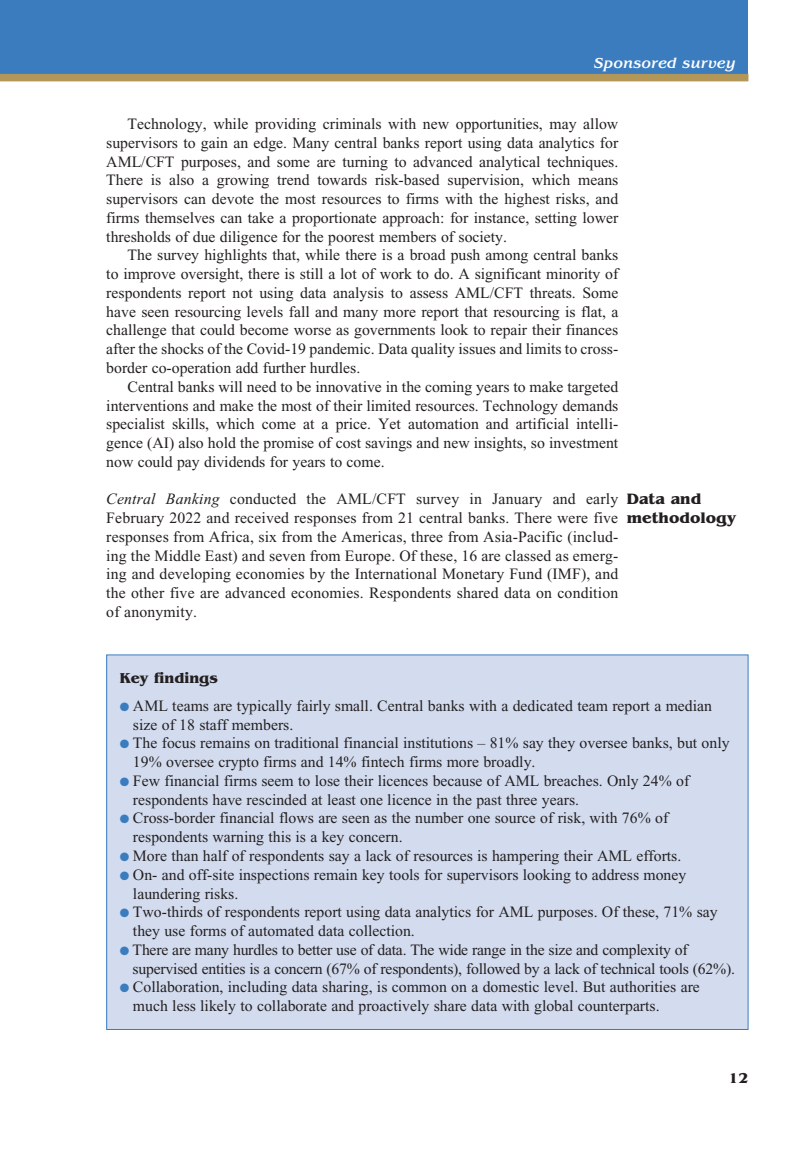
<style>
.page{position:relative;width:808px;height:1149px;background:#fff}
.page>*{position:absolute;margin:0;border:0;box-sizing:border-box;transform-origin:0 0}
.Bodytext{font:15.75px/18.8px "Times New Roman PS Std";color:#231f20;text-align:justify}
.Author_credit{font:15.75px/18.8px "Times New Roman PS Std";color:#231f20}
.Subhead{font:700 15.75px/18.8px "Benguiat Std";color:#231f20}
.t1{font:italic 500 15px "Benguiat Std";color:#fff}
.Subhead-2{font:700 15px "Benguiat Std";color:#231f20}
.s1{font-style:italic}
.s2{color:#3b7cbf}
</style>
<div class="page">
<div style="left:0;top:0;width:748px;height:81px;background:#3b7cbf"></div>
<div style="left:0;top:74px;width:748px;height:7px;background:#b39758"></div>
<div style="left:107px;top:654px;width:641px;height:375px;background:#d3dcef"></div>
<p class="t1" style="left:594px;top:55px;width:143px">Sponsored survey</p>
<p class="Bodytext" style="left:106px;top:115px;width:514px;text-indent:21px">Technology, while providing criminals with new opportunities, may allow supervisors to gain an edge. Many central banks report using data analytics for AML/CFT purposes, and some are turning to advanced analytical techniques.<br>There is also a growing trend towards risk-based supervision, which means supervisors can devote the most resources to firms with the highest risks, and firms themselves can take a proportionate approach: for instance, setting lower thresholds of due diligence for the poorest members of society.</p>
<p class="Bodytext" style="left:106px;top:246px;width:514px;text-indent:21px">The survey highlights that, while there is a broad push among central banks to improve oversight, there is still a lot of work to do. A significant minority of respondents report not using data analysis to assess AML/CFT threats. Some have seen resourcing levels fall and many more report that resourcing is flat, a challenge that could become worse as governments look to repair their finances after the shocks of the Covid‑19 pandemic. Data quality issues and limits to cross&shy;border co-operation add further hurdles.</p>
<p class="Bodytext" style="left:106px;top:378px;width:513px;text-indent:21px">Central banks will need to be innovative in the coming years to make targeted interventions and make the most of their limited resources. Technology demands specialist skills, which come at a price. Yet automation and artificial intelli‑ gence (AI) also hold the promise of cost savings and new insights, so investment now could pay dividends for years to come.</p>
<p class="Bodytext" style="left:106px;top:490px;width:514px"><span class="s1">Central Banking</span> conducted the AML/CFT survey in January and early February 2022 and received responses from 21 central banks. There were five responses from Africa, six from the Americas, three from Asia-Pacific (includ‑ ing the Middle East) and seven from Europe. Of these, 16 are classed as emerg‑ ing and developing economies by the International Monetary Fund (IMF), and the other five are advanced economies. Respondents shared data on condition of anonymity.</p>
<p class="Subhead" style="left:627px;top:489px;width:111px">Data and methodology</p>
<p class="Subhead-2" style="left:120px;top:669px;width:100px">Key findings</p>
<p class="Author_credit" style="left:133px;top:696px;width:580px;text-indent:-13px"><span class="s2">●</span> AML teams are typically fairly small. Central banks with a dedicated team report a median size of 18 staff members.</p>
<p class="Author_credit" style="left:133px;top:734px;width:598px;text-indent:-13px"><span class="s2">●</span> The focus remains on traditional financial institutions – 81% say they oversee banks, but only<br>19% oversee crypto firms and 14% fintech firms more broadly.</p>
<p class="Author_credit" style="left:133px;top:771px;width:558px;text-indent:-13px"><span class="s2">●</span> Few financial firms seem to lose their licences because of AML breaches. Only 24% of respondents have rescinded at least one licence in the past three years.</p>
<p class="Author_credit" style="left:133px;top:809px;width:537px;text-indent:-13px"><span class="s2">●</span> Cross-border financial flows are seen as the number one source of risk, with 76% of respondents warning this is a key concern.</p>
<p class="Author_credit" style="left:120px;top:846px;width:563px"><span class="s2">●</span> More than half of respondents say a lack of resources is hampering their AML efforts.</p>
<p class="Author_credit" style="left:133px;top:865px;width:555px;text-indent:-13px"><span class="s2">●</span> On- and off-site inspections remain key tools for supervisors looking to address money laundering risks.</p>
<p class="Author_credit" style="left:133px;top:903px;width:586px;text-indent:-13px"><span class="s2">●</span> Two-thirds of respondents report using data analytics for AML purposes. Of these, 71% say they use forms of automated data collection.</p>
<p class="Author_credit" style="left:133px;top:940px;width:604px;text-indent:-13px"><span class="s2">●</span> There are many hurdles to better use of data. The wide range in the size and complexity of supervised entities is a concern (67% of respondents), followed by a lack of technical tools (62%).</p>
<p class="Author_credit" style="left:133px;top:978px;width:568px;text-indent:-13px"><span class="s2">●</span> Collaboration, including data sharing, is common on a domestic level. But authorities are much less likely to collaborate and proactively share data with global counterparts.</p>
<p class="Subhead-2" style="left:728px;top:1068px;width:22px">12</p>
</div>
